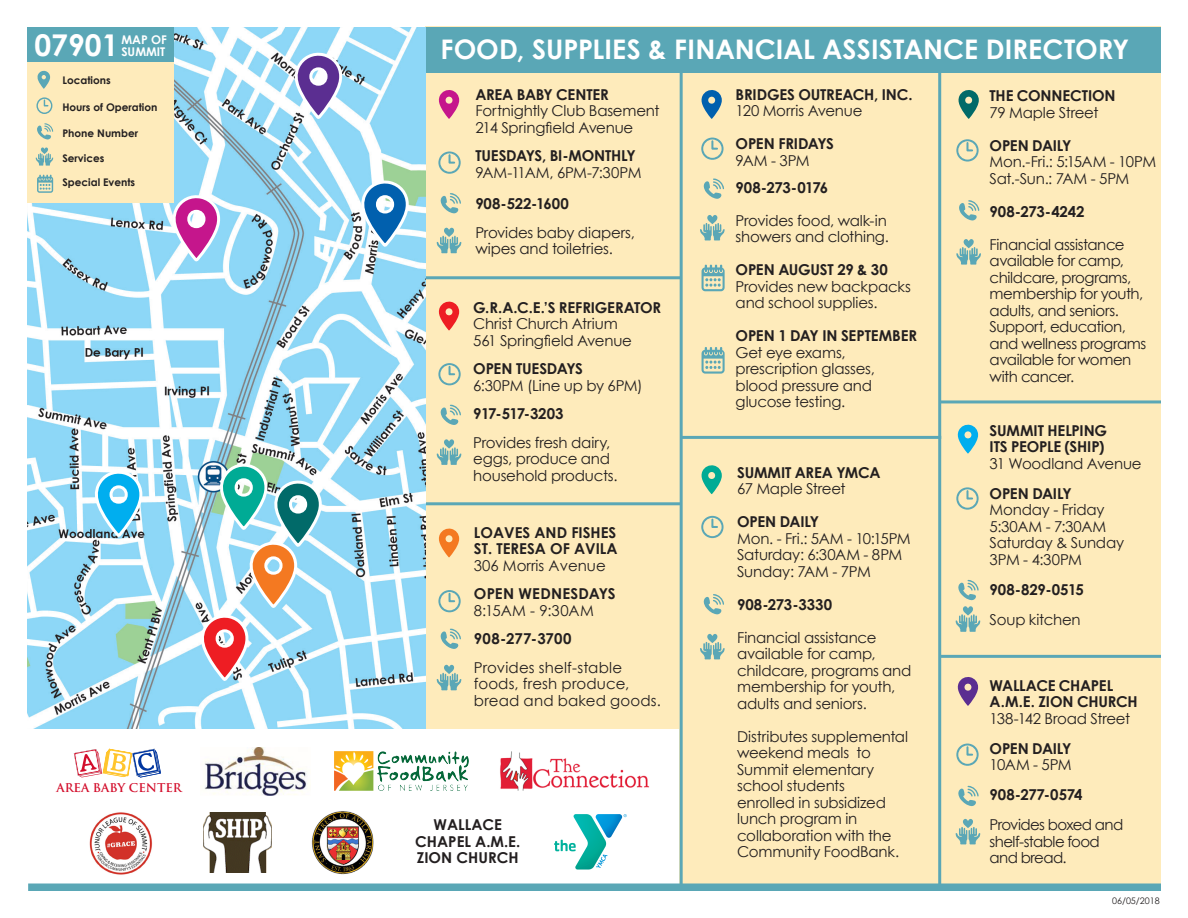
<style>
.page{position:relative;width:1188px;height:918px;background:#fff}
.page>*{position:absolute;margin:0;border:0;box-sizing:border-box;transform-origin:0 0}
.t1{font:700 30px "Century Gothic";color:#fff}
.t2{font:700 27px "Century Gothic";color:#fff}
.t3{font:15px/16.5px "Century Gothic";letter-spacing:-.015em;color:#231f20}
.t4{font:700 15px/16.5px "Century Gothic";letter-spacing:-.01em;color:#231f20}
.t5{font:15px/16.5px "Century Gothic";letter-spacing:.01em;color:#231f20}
.t6{font:15px/16.5px "Century Gothic";letter-spacing:-.04em;color:#231f20}
.t7{font:700 15px "Century Gothic";letter-spacing:.01em;color:#231f20}
.t8{font:700 15px "Century Gothic";letter-spacing:-.04em;color:#231f20}
.t9{font:700 12px "Century Gothic";color:#fff}
.t10{font:700 11.85px "Trajan Pro";color:#d30d2b}
.t11{font:700 10.5px "Century Gothic";color:#231f20}
.t12{font:9px "Century Gothic";color:#231f20}
</style>
<div class="page">
<div style="left:680px;top:496px;width:481px;height:391px;background:#feebbb"></div>
<img style="left:204px;top:748px;width:103px;height:47px">
<svg style="left:554px;top:814px;width:73px;height:56px"></svg>
<div style="left:426px;top:27px;width:735px;height:702px;background:#feebbb"></div>
<div style="left:426px;top:27px;width:735px;height:46px;background:#5aa7b6"></div>
<svg style="left:700px;top:215px;width:25px;height:26px"></svg>
<svg style="left:700px;top:633px;width:25px;height:26px"></svg>
<svg style="left:438px;top:90px;width:21px;height:29px"></svg>
<svg style="left:701px;top:90px;width:21px;height:29px"></svg>
<svg style="left:701px;top:465px;width:21px;height:29px"></svg>
<svg style="left:958px;top:90px;width:21px;height:29px"></svg>
<svg style="left:438px;top:301px;width:21px;height:30px"></svg>
<svg style="left:438px;top:528px;width:21px;height:30px"></svg>
<svg style="left:438px;top:151px;width:23px;height:23px"></svg>
<svg style="left:438px;top:363px;width:23px;height:22px"></svg>
<svg style="left:438px;top:590px;width:23px;height:22px"></svg>
<svg style="left:701px;top:138px;width:23px;height:22px"></svg>
<svg style="left:701px;top:516px;width:23px;height:22px"></svg>
<svg style="left:956px;top:487px;width:23px;height:23px"></svg>
<svg style="left:956px;top:139px;width:23px;height:23px"></svg>
<svg style="left:956px;top:744px;width:23px;height:22px"></svg>
<svg style="left:437px;top:227px;width:24px;height:26px"></svg>
<svg style="left:437px;top:439px;width:24px;height:26px"></svg>
<svg style="left:437px;top:664px;width:24px;height:26px"></svg>
<svg style="left:957px;top:424px;width:21px;height:30px"></svg>
<svg style="left:957px;top:677px;width:21px;height:29px"></svg>
<svg style="left:956px;top:818px;width:24px;height:26px"></svg>
<svg style="left:956px;top:239px;width:25px;height:26px"></svg>
<hr style="left:680px;top:66px;width:3px;height:821px;background:#5aa7b6">
<hr style="left:938px;top:67px;width:3px;height:820px;background:#5aa7b6">
<hr style="left:425px;top:276px;width:256px;height:3px;background:#5aa7b6">
<hr style="left:425px;top:502px;width:256px;height:3px;background:#5aa7b6">
<hr style="left:681px;top:436px;width:260px;height:3px;background:#5aa7b6">
<hr style="left:940px;top:400px;width:221px;height:3px;background:#5aa7b6">
<hr style="left:940px;top:655px;width:221px;height:3px;background:#5aa7b6">
<div style="left:28px;top:884px;width:1133px;height:7px;background:#5aa7b6"></div>
<img style="left:203px;top:812px;width:68px;height:60px">
<img style="left:27px;top:27px;width:399px;height:702px">
<svg style="left:359px;top:180px;width:51px;height:70px"></svg>
<svg style="left:170px;top:195px;width:52px;height:69px"></svg>
<svg style="left:198px;top:463px;width:125px;height:221px"></svg>
<svg style="left:92px;top:470px;width:52px;height:70px"></svg>
<svg style="left:292px;top:52px;width:52px;height:70px"></svg>
<svg style="left:702px;top:265px;width:23px;height:26px"></svg>
<svg style="left:702px;top:347px;width:23px;height:27px"></svg>
<div style="left:27px;top:27px;width:147px;height:39px;background:#5aa7b6"></div>
<div style="left:27px;top:62px;width:147px;height:141px;background:#feebbb"></div>
<svg style="left:37px;top:70px;width:13px;height:19px"></svg>
<svg style="left:36px;top:97px;width:16px;height:17px"></svg>
<svg style="left:36px;top:147px;width:17px;height:19px"></svg>
<svg style="left:37px;top:175px;width:16px;height:18px"></svg>
<svg style="left:74px;top:748px;width:87px;height:30px"></svg>
<img style="left:89px;top:812px;width:64px;height:63px">
<img style="left:335px;top:752px;width:133px;height:38px">
<img style="left:500px;top:751px;width:150px;height:40px">
<img style="left:312px;top:811px;width:62px;height:64px">
<svg style="left:440px;top:193px;width:21px;height:21px"></svg>
<svg style="left:440px;top:405px;width:21px;height:20px"></svg>
<svg style="left:440px;top:629px;width:21px;height:20px"></svg>
<svg style="left:704px;top:178px;width:20px;height:21px"></svg>
<svg style="left:704px;top:594px;width:20px;height:21px"></svg>
<svg style="left:956px;top:580px;width:24px;height:52px"></svg>
<svg style="left:958px;top:786px;width:21px;height:20px"></svg>
<svg style="left:959px;top:200px;width:20px;height:21px"></svg>
<svg style="left:37px;top:123px;width:16px;height:17px"></svg>
<p class="t1" style="left:34px;top:22px;width:85px">07901</p>
<p class="t9" style="left:121px;top:30px;width:47px">MAP OF</p>
<p class="t9" style="left:121px;top:42px;width:45px">SUMMIT</p>
<p class="t11" style="left:62px;top:72px;width:50px">Locations</p>
<p class="t11" style="left:62px;top:99px;width:97px">Hours of Operation</p>
<p class="t11" style="left:62px;top:125px;width:77px">Phone Number</p>
<p class="t11" style="left:62px;top:150px;width:43px">Services</p>
<p class="t11" style="left:62px;top:174px;width:74px">Special Events</p>
<p class="t10" style="left:56px;top:780px;width:127px">AREA BABY CENTER</p>
<p class="t2" style="left:441px;top:29px;width:690px">FOOD, SUPPLIES &amp; FINANCIAL ASSISTANCE DIRECTORY</p>
<p class="t4" style="left:736px;top:86px;width:178px">BRIDGES OUTREACH, INC.</p>
<p class="t3" style="left:736px;top:103px;width:128px">120 Morris Avenue</p>
<p class="t4" style="left:736px;top:135px;width:100px">OPEN FRIDAYS</p>
<p class="t3" style="left:736px;top:152px;width:76px">9AM - 3PM</p>
<p class="t4" style="left:736px;top:179px;width:94px">908-273-0176</p>
<p class="t3" style="left:736px;top:212px;width:155px">Provides food, walk-in showers and clothing.</p>
<p class="t4" style="left:736px;top:261px;width:154px">OPEN AUGUST 29 &amp; 30</p>
<p class="t3" style="left:736px;top:278px;width:177px">Provides new backpacks and school supplies.</p>
<p class="t4" style="left:736px;top:327px;width:183px">OPEN 1 DAY IN SEPTEMBER</p>
<p class="t3" style="left:736px;top:344px;width:141px">Get eye exams, prescription glasses, blood pressure and glucose testing.</p>
<p class="t4" style="left:475px;top:85px;width:135px">AREA BABY CENTER</p>
<p class="t3" style="left:475px;top:102px;width:186px">Fortnightly Club Basement</p>
<p class="t3" style="left:475px;top:119px;width:160px">214 Springfield Avenue</p>
<p class="t4" style="left:475px;top:147px;width:162px">TUESDAYS, BI-MONTHLY</p>
<p class="t3" style="left:475px;top:164px;width:168px">9AM-11AM, 6PM-7:30PM</p>
<p class="t4" style="left:475px;top:195px;width:95px">908-522-1600</p>
<p class="t3" style="left:475px;top:224px;width:161px">Provides baby diapers, wipes and toiletries.</p>
<p class="t4" style="left:990px;top:87px;width:128px">THE CONNECTION</p>
<p class="t3" style="left:990px;top:104px;width:110px">79 Maple Street</p>
<p class="t4" style="left:990px;top:136px;width:84px">OPEN DAILY</p>
<p class="t3" style="left:990px;top:153px;width:168px">Mon.-Fri.: 5:15AM - 10PM</p>
<p class="t3" style="left:990px;top:170px;width:141px">Sat.-Sun.: 7AM - 5PM</p>
<p class="t4" style="left:990px;top:202px;width:96px">908-273-4242</p>
<p class="t3" style="left:990px;top:236px;width:158px">Financial assistance available for camp, childcare, programs, membership for youth, adults, and seniors.<br>Support, education, and wellness programs available for women with cancer.</p>
<p class="t4" style="left:473px;top:299px;width:189px">G.R.A.C.E.’S REFRIGERATOR</p>
<p class="t3" style="left:473px;top:315px;width:146px">Christ Church Atrium</p>
<p class="t3" style="left:473px;top:332px;width:160px">561 Springfield Avenue</p>
<p class="t4" style="left:473px;top:360px;width:111px">OPEN TUESDAYS</p>
<p class="t3" style="left:473px;top:377px;width:171px">6:30PM (Line up by 6PM)</p>
<p class="t8" style="left:473px;top:403px;width:92px">917-517-3203</p>
<p class="t3" style="left:473px;top:434px;width:146px">Provides fresh dairy, eggs, produce and household products.</p>
<p class="t4" style="left:990px;top:422px;width:119px">SUMMIT HELPING<br>ITS PEOPLE (SHIP)</p>
<p class="t3" style="left:990px;top:455px;width:154px">31 Woodland Avenue</p>
<p class="t4" style="left:990px;top:485px;width:84px">OPEN DAILY</p>
<p class="t3" style="left:990px;top:502px;width:116px">Monday - Friday</p>
<p class="t3" style="left:990px;top:518px;width:118px">5:30AM - 7:30AM</p>
<p class="t3" style="left:990px;top:535px;width:136px">Saturday &amp; Sunday<br>3PM - 4:30PM</p>
<p class="t4" style="left:990px;top:581px;width:96px">908-829-0515</p>
<p class="t3" style="left:990px;top:611px;width:93px">Soup kitchen</p>
<p class="t4" style="left:737px;top:463px;width:145px">SUMMIT AREA YMCA</p>
<p class="t3" style="left:737px;top:480px;width:110px">67 Maple Street</p>
<p class="t4" style="left:737px;top:513px;width:84px">OPEN DAILY</p>
<p class="t3" style="left:737px;top:530px;width:175px">Mon. - Fri.: 5AM - 10:15PM</p>
<p class="t3" style="left:737px;top:546px;width:167px">Saturday: 6:30AM - 8PM</p>
<p class="t3" style="left:737px;top:563px;width:135px">Sunday: 7AM - 7PM</p>
<p class="t4" style="left:737px;top:595px;width:97px">908-273-3330</p>
<p class="t3" style="left:737px;top:629px;width:176px">Financial assistance available for camp, childcare, programs and membership for youth, adults and seniors.</p>
<p class="t3" style="left:737px;top:728px;width:173px">Distributes supplemental weekend meals to<br>Summit elementary school students<br>enrolled in subsidized lunch program in collaboration with the<br>Community FoodBank.</p>
<p class="t4" style="left:474px;top:523px;width:144px">LOAVES AND FISHES</p>
<p class="t4" style="left:474px;top:540px;width:145px">ST. TERESA OF AVILA</p>
<p class="t3" style="left:474px;top:557px;width:133px">306 Morris Avenue</p>
<p class="t7" style="left:474px;top:582px;width:143px">OPEN WEDNESDAYS</p>
<p class="t5" style="left:474px;top:602px;width:122px">8:15AM - 9:30AM</p>
<p class="t7" style="left:474px;top:627px;width:99px">908-277-3700</p>
<p class="t5" style="left:474px;top:659px;width:189px">Provides shelf-stable foods, fresh produce, bread and baked goods.</p>
<p class="t4" style="left:990px;top:676px;width:150px">WALLACE CHAPEL<br>A.M.E. ZION CHURCH</p>
<p class="t3" style="left:990px;top:710px;width:142px">138-142 Broad Street</p>
<p class="t4" style="left:990px;top:739px;width:84px">OPEN DAILY</p>
<p class="t3" style="left:990px;top:756px;width:84px">10AM - 5PM</p>
<p class="t4" style="left:990px;top:786px;width:94px">908-277-0574</p>
<p class="t6" style="left:990px;top:816px;width:135px">Provides boxed and shelf-stable food and bread.</p>
<p class="t12" style="left:1112px;top:894px;width:49px">06/05/2018</p>
<p class="t4" style="left:415px;top:816px;width:106px;text-align:center">WALLACE<br>CHAPEL A.M.E.<br>ZION CHURCH</p>
</div>
